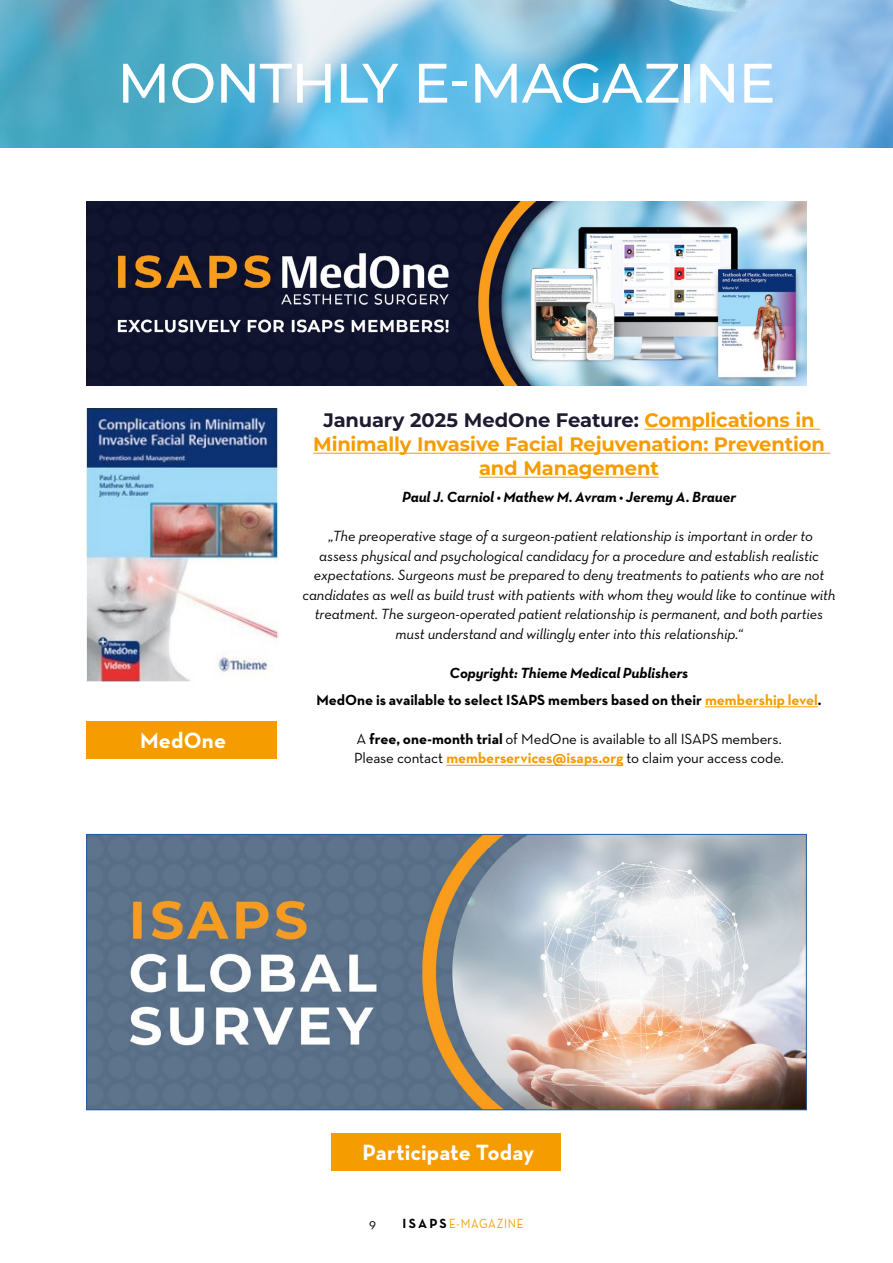
<style>
.page{position:relative;width:893px;height:1263px;background:#fff}
.page>*{position:absolute;margin:0;border:0;box-sizing:border-box;transform-origin:0 0}
.t1{font:500 55.5px "Montserrat";letter-spacing:-.02em;color:#fff}
.t2{font:700 22.5px "Neutra Text";color:#fff}
.t3{font:700 19.5px/24px "Montserrat";letter-spacing:-.01em;color:#f59c00;text-align:center}
.t4{font:italic 15px/19.5px "Neutra Text";letter-spacing:-.01em;color:#000;text-align:center}
.t5{font:15px/19.5px "Neutra Text";letter-spacing:-.01em;color:#000}
.t6{font:700 15px/27px "Neutra Text";letter-spacing:-.005em;color:#000;text-align:center}
.t7{font:italic 700 15px "Neutra Text";letter-spacing:-.005em;color:#000}
.t8{font:13.5px "Neutra Text";letter-spacing:.055em;color:#f59c00;scale:.86 1}
.t9{font:13.5px "Neutra Text";color:#000}
.s1{color:#1d1b30}
.s2{font-style:italic}
.s3{color:#f59c00}
.s4{font-weight:700}
.s5{font-weight:700;color:#f59c00}
.s6{font-weight:700;color:#000}
</style>
<div class="page">
<img style="left:0;top:0;width:893px;height:148px">
<hr style="left:644px;top:429px;width:176px;height:1px;background:#f59c00">
<hr style="left:313px;top:453px;width:517px;height:1px;background:#f59c00">
<hr style="left:479px;top:477px;width:180px;height:1px;background:#f59c00">
<hr style="left:705px;top:706px;width:113px;height:1px;background:#f59c00">
<hr style="left:446px;top:765px;width:177px;height:1px;background:#f59c00">
<img style="left:86px;top:408px;width:192px;height:273px">
<img style="left:86px;top:201px;width:721px;height:185px">
<div style="left:86px;top:722px;width:190px;height:37px;background:#f59c00"></div>
<div style="left:332px;top:1134px;width:229px;height:37px;background:#f59c00"></div>
<img style="left:88px;top:836px;width:717px;height:272px">
<h1 class="t1" style="left:117px;top:44px;width:660px">MONTHLY E-MAGAZINE</h1>
<h2 class="t2" style="left:140px;top:726px;width:88px">MedOne</h2>
<h3 class="t3" style="left:313px;top:407px;width:513px"><span class="s1">January 2025 MedOne Feature:</span> Complications in<br>Minimally Invasive Facial Rejuvenation: Prevention and Management</h3>
<p class="t7" style="left:402px;top:488px;width:336px">Paul J. Carniol • Mathew M. Avram • Jeremy A. Brauer</p>
<p class="t4" style="left:302px;top:526px;width:535px">„The preoperative stage of a surgeon-patient relationship is important in order to<br>assess physical and psychological candidacy for a procedure and establish realistic expectations. Surgeons must be prepared to deny treatments to patients who are not candidates as well as build trust with patients with whom they would like to continue with treatment. The surgeon-operated patient relationship is permanent, and both parties must understand and willingly enter into this relationship.“</p>
<p class="t6" style="left:316px;top:659px;width:507px"><span class="s2">Copyright: Thieme Medical Publishers<br></span>MedOne is available to select ISAPS members based on their <span class="s3">membership level</span>.</p>
<p class="t5" style="left:354px;top:729px;width:431px">A <span class="s4">free, one-month trial</span> of MedOne is available to all ISAPS members.<br>Please contact <span class="s5">memberservices@isaps.org</span> to claim your access code.</p>
<h2 class="t2" style="left:362px;top:1138px;width:173px">Participate Today</h2>
<p class="t9" style="left:369px;top:1215px;width:8px">9</p>
<p class="t8" style="left:403px;top:1215px;width:142px"><span class="s6">ISAPS</span>E-MAGAZINE</p>
</div>
